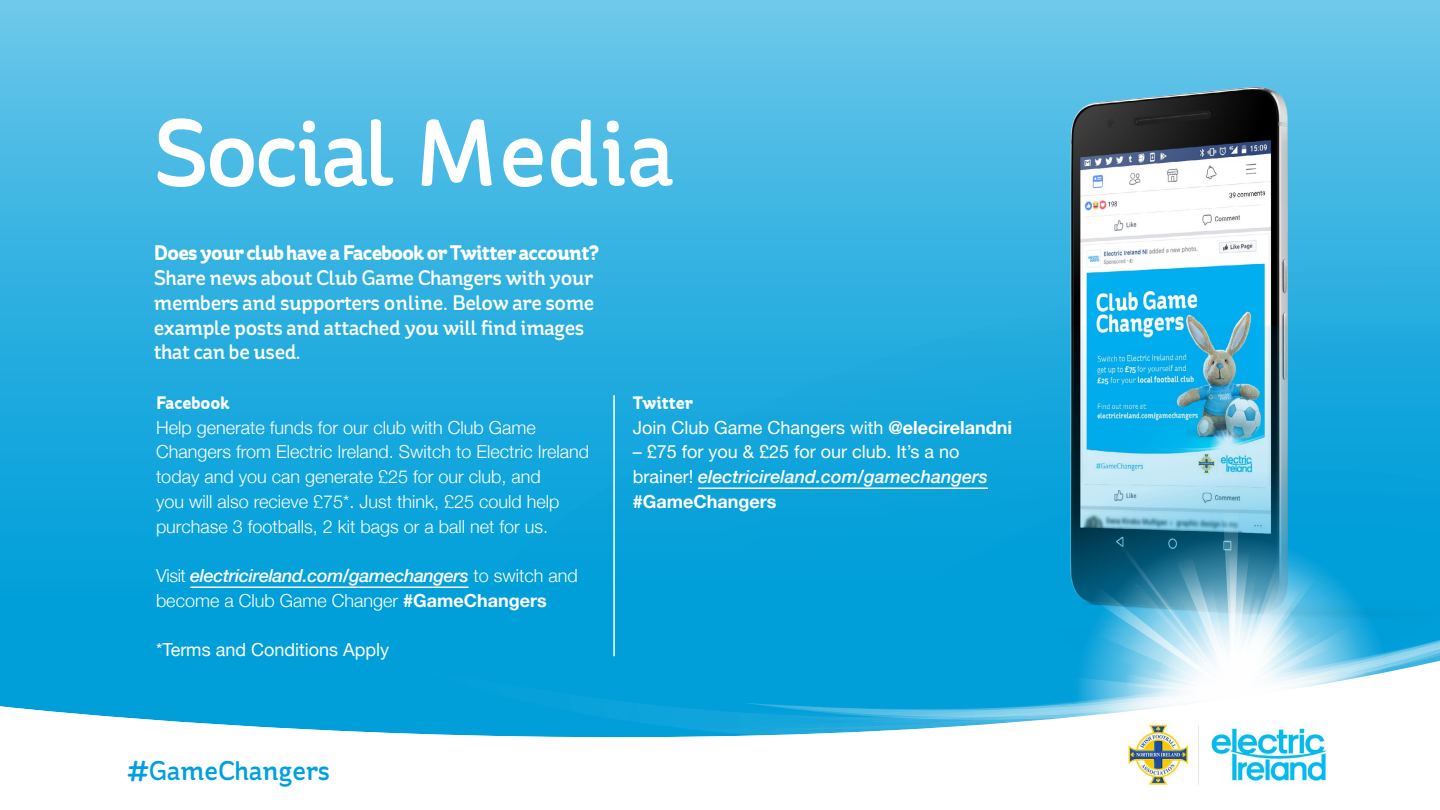
<style>
.page{position:relative;width:1440px;height:810px;background:#fff}
.page>*{position:absolute;margin:0;border:0;box-sizing:border-box;transform-origin:0 0}
.t1{font:500 95.25px "St Ryde";letter-spacing:-.02em;color:#fff}
.t2{font:500 27px "St Ryde";color:#009fe3}
.t3{font:500 21px/24.8px "St Ryde";letter-spacing:-.02em;color:#fff}
.t4{font:700 21px "St Ryde";letter-spacing:-.03em;color:#fff}
.t5{font:300 18px/24.8px "Helvetica Neue";color:#fff}
.t6{font:18px/24.8px "Helvetica Neue";color:#fff}
.t7{font:700 18px "St Ryde";color:#fff}
.s1{font-weight:500;font-style:italic}
.s2{font-weight:700}
</style>
<div class="page">
<div style="left:0;top:0;width:1440px;height:619px;background:linear-gradient(to bottom,#68c6e9,#009bd9)"></div>
<div style="left:360px;top:265px;width:479px;height:342px;background:#2eafe1"></div>
<img style="left:839px;top:13px;width:601px;height:313px">
<svg style="left:366px;top:326px;width:1074px;height:281px;background:#1aa7dc"></svg>
<svg style="left:627px;top:373px;width:813px;height:234px;background:#1ba6d9"></svg>
<svg style="left:1015px;top:493px;width:388px;height:114px;background:#2b96be"></svg>
<svg style="left:0;top:607px;width:1440px;height:131px;fill:#009fda"></svg>
<img style="left:1116px;top:721px;width:226px;height:64px">
<hr style="left:190px;top:586px;width:279px;height:2px;background:#fff">
<hr style="left:698px;top:488px;width:290px;height:1px;background:#fff">
<hr style="left:613px;top:395px;width:2px;height:261px;background:#fff">
<h1 class="t1" style="left:153px;top:97px;width:524px">Social Media</h1>
<p class="t4" style="left:154px;top:241px;width:447px">Does your club have a Facebook or Twitter account?</p>
<p class="t3" style="left:154px;top:266px;width:442px">Share news about Club Game Changers with your members and supporters online. Below are some example posts and attached you will find images that can be used.</p>
<p class="t7" style="left:156px;top:392px;width:75px">Facebook</p>
<p class="t5" style="left:156px;top:413px;width:435px">Help generate funds for our club with Club Game Changers from Electric Ireland. Switch to Electric Ireland today and you can generate £25 for our club, and<br>you will also recieve £75*. Just think, £25 could help purchase 3 footballs, 2 kit bags or a ball net for us.</p>
<p class="t5" style="left:156px;top:562px;width:423px">Visit <span class="s1">electricireland.com/gamechangers</span> to switch and become a Club Game Changer <span class="s2">#GameChangers</span></p>
<p class="t6" style="left:156px;top:639px;width:235px">*Terms and Conditions Apply</p>
<p class="t7" style="left:633px;top:392px;width:62px">Twitter</p>
<p class="t6" style="left:633px;top:416px;width:381px">Join Club Game Changers with <span class="s2">@elecirelandni</span></p>
<p class="t6" style="left:633px;top:441px;width:357px">– £75 for you &amp; £25 for our club. It’s a no brainer! <span class="s1">electricireland.com/gamechangers </span><span class="s2">#GameChangers</span></p>
<h2 class="t2" style="left:120px;top:755px;width:204px">#GameChangers</h2>
<h2 class="t2" style="left:128px;top:755px;width:204px">#GameChangers</h2>
</div>
